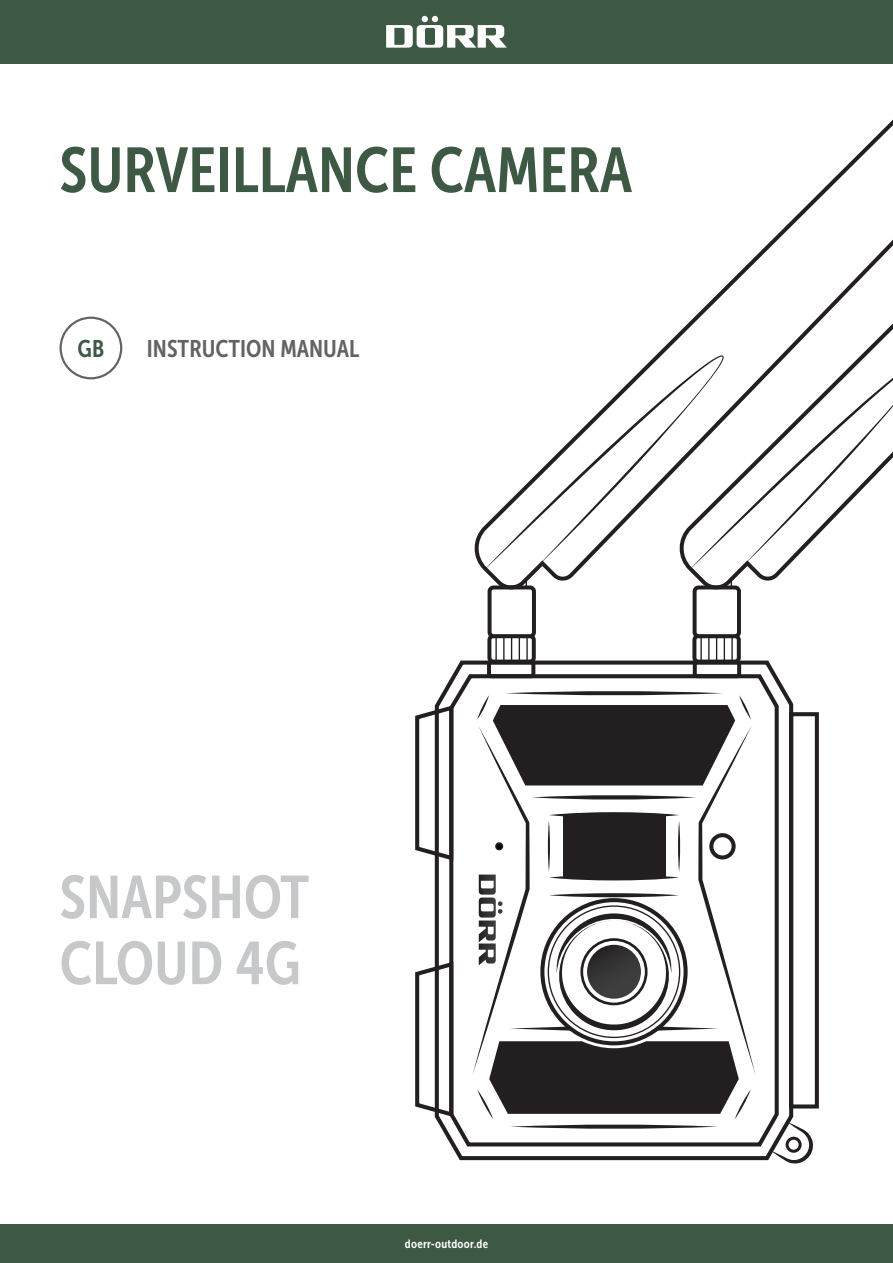
<style>
.page{position:relative;width:893px;height:1263px;background:#fff}
.page>*{position:absolute;margin:0;border:0;box-sizing:border-box;transform-origin:0 0}
.t1{font:63px "Museo Sans Cond 700";color:#3d5944}
.t2{font:60px/66px "Museo Sans Cond 700";color:#c7c8ca}
.t3{font:24px "Museo Sans Cond 700";color:#636366}
.t4{font:24px "Museo Sans Cond 700";color:#3d5944}
.t5{font:12px "Museo Sans Cond 700";letter-spacing:.02em;color:#fff}
</style>
<div class="page">
<div style="left:692px;top:634px;width:49px;height:29px;border:4px solid #231f20;border-radius:4px"></div>
<div style="left:693px;top:585px;width:48px;height:53px;border:4px solid #231f20;border-radius:4px"></div>
<hr style="left:700px;top:636px;width:2px;height:25px;background:#231f20">
<svg style="left:708px;top:636px;width:1px;height:22px"></svg>
<svg style="left:716px;top:636px;width:1px;height:22px"></svg>
<svg style="left:724px;top:636px;width:1px;height:22px"></svg>
<hr style="left:731px;top:636px;width:2px;height:25px;background:#231f20">
<div style="left:487px;top:634px;width:49px;height:29px;border:4px solid #231f20;border-radius:4px"></div>
<div style="left:488px;top:585px;width:48px;height:53px;border:4px solid #231f20;border-radius:4px"></div>
<svg style="left:474px;top:119px;width:419px;height:476px"></svg>
<svg style="left:485px;top:355px;width:239px;height:214px"></svg>
<hr style="left:495px;top:636px;width:2px;height:25px;background:#231f20">
<svg style="left:503px;top:636px;width:1px;height:22px"></svg>
<svg style="left:511px;top:636px;width:1px;height:22px"></svg>
<svg style="left:519px;top:636px;width:1px;height:22px"></svg>
<hr style="left:526px;top:636px;width:2px;height:25px;background:#231f20">
<svg style="left:434px;top:658px;width:363px;height:503px"></svg>
<svg style="left:447px;top:672px;width:335px;height:476px"></svg>
<div style="left:789px;top:712px;width:30px;height:396px;border:4px solid #231f20"></div>
<svg style="left:415px;top:959px;width:41px;height:161px"></svg>
<svg style="left:415px;top:703px;width:41px;height:160px"></svg>
<div style="left:693px;top:660px;width:48px;height:18px;border:4px solid #231f20;border-radius:2px"></div>
<div style="left:487px;top:660px;width:48px;height:18px;border:4px solid #231f20;border-radius:2px"></div>
<svg style="left:770px;top:1121px;width:43px;height:43px"></svg>
<div style="left:786px;top:1137px;width:16px;height:16px;border:3px solid #231f20;border-radius:50%"></div>
<svg style="left:472px;top:690px;width:283px;height:439px"></svg>
<div style="left:563px;top:815px;width:102px;height:62px;background:#231f20"></div>
<svg style="left:549px;top:812px;width:130px;height:6px"></svg>
<div style="left:549px;top:875px;width:130px;height:5px;background:#231f20;border-radius:50%"></div>
<div style="left:580px;top:938px;width:67px;height:67px;border:3px solid #231f20;border-radius:50%"></div>
<div style="left:0;top:0;width:893px;height:64px;background:#3d5944"></div>
<div style="left:0;top:1225px;width:893px;height:38px;background:#3d5944"></div>
<svg style="left:386px;top:16px;width:121px;height:32px"></svg>
<div style="left:60px;top:317px;width:62px;height:62px;border:2px solid #636366;border-radius:50%"></div>
<h1 class="t1" style="left:60px;top:135px;width:574px">SURVEILLANCE CAMERA</h1>
<h3 class="t4" style="left:78px;top:335px;width:28px">GB</h3>
<h3 class="t3" style="left:147px;top:335px;width:214px">INSTRUCTION MANUAL</h3>
<h2 class="t2" style="left:60px;top:864px;width:251px">SNAPSHOT<br>CLOUD 4G</h2>
<p class="t5" style="left:441px;top:1237px;width:13px">01</p>
<p class="t5" style="left:405px;top:1237px;width:85px">doerr-outdoor.de</p>
</div>
